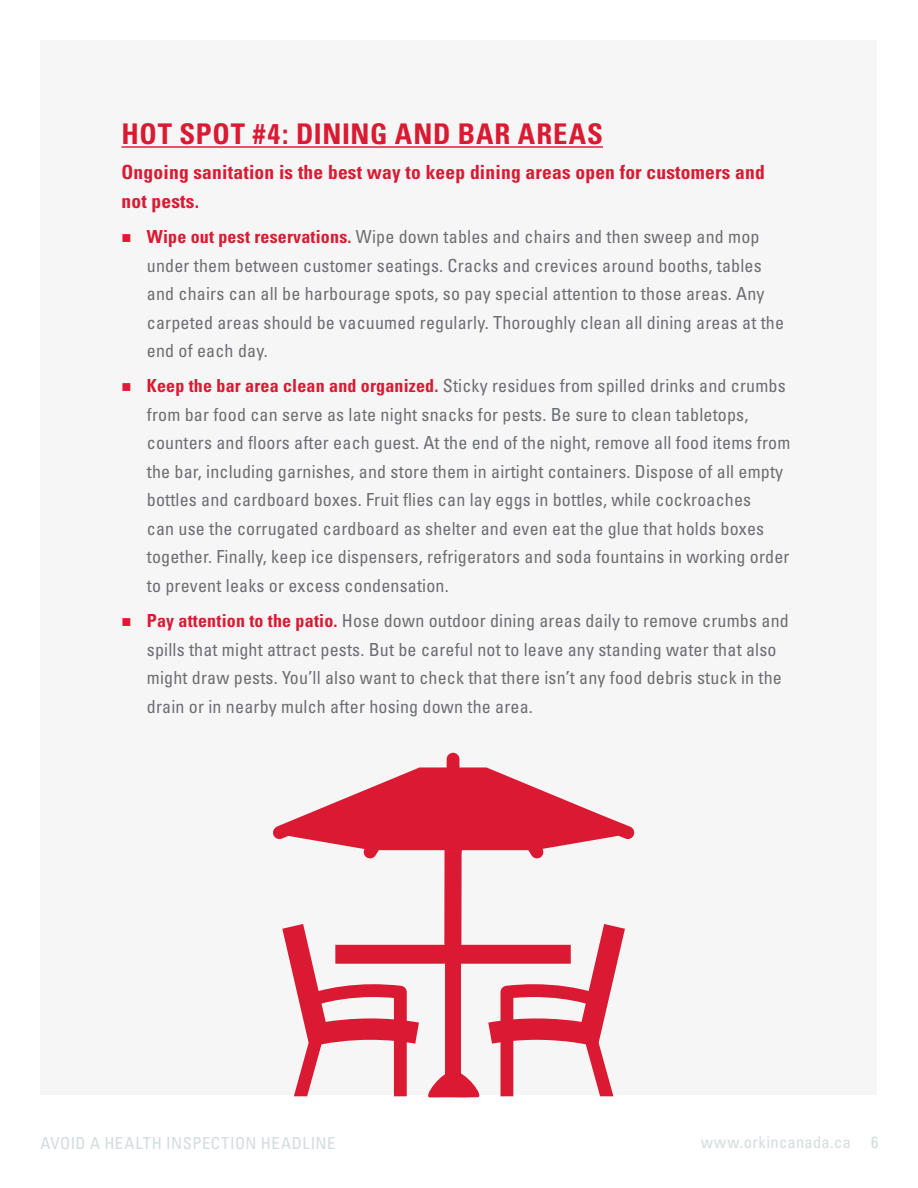
<style>
.page{position:relative;width:918px;height:1188px;background:#fff}
.page>*{position:absolute;margin:0;border:0;box-sizing:border-box;transform-origin:0 0}
.t1{font:700 condensed 28.5px "Univers";letter-spacing:.025em;color:#da1a32}
.t2{font:700 condensed 19.5px/28.5px "Univers";letter-spacing:.01em;color:#da1a32}
.t3{font:condensed 18px/28.5px "Univers";letter-spacing:.01em;color:#6d6e71}
.t4{font:condensed 16.5px "Univers";letter-spacing:.025em;color:#d3dcde}
.s1{color:#e31837}
.s2{font-weight:700;color:#da1a32}
</style>
<div class="page">
<div style="left:40px;top:40px;width:838px;height:1055px;background:#f6f6f6"></div>
<hr style="left:122px;top:146px;width:481px;height:2px;background:#da1a32">
<svg style="left:273px;top:753px;width:362px;height:171px"></svg>
<svg style="left:282px;top:924px;width:343px;height:174px"></svg>
<svg style="left:445px;top:850px;width:17px;height:2px"></svg>
<h1 class="t1" style="left:122px;top:117px;width:483px">HOT SPOT #4: DINING AND BAR AREAS</h1>
<p class="t2" style="left:122px;top:158px;width:645px">Ongoing sanitation is the best way to keep dining areas open for customers and not pests.</p>
<p class="t3" style="left:147px;top:222px;width:639px;text-indent:-25px"><span class="s1">■</span> <span class="s2">Wipe out pest reservations.</span> Wipe down tables and chairs and then sweep and mop under them between customer seatings. Cracks and crevices around booths, tables and chairs can all be harbourage spots, so pay special attention to those areas. Any carpeted areas should be vacuumed regularly. Thoroughly clean all dining areas at the end of each day.</p>
<p class="t3" style="left:147px;top:372px;width:645px;text-indent:-25px"><span class="s1">■</span> <span class="s2">Keep the bar area clean and organized.</span> Sticky residues from spilled drinks and crumbs from bar food can serve as late night snacks for pests. Be sure to clean tabletops, counters and floors after each guest. At the end of the night, remove all food items from the bar, including garnishes, and store them in airtight containers. Dispose of all empty bottles and cardboard boxes. Fruit flies can lay eggs in bottles, while cockroaches<br>can use the corrugated cardboard as shelter and even eat the glue that holds boxes together. Finally, keep ice dispensers, refrigerators and soda fountains in working order to prevent leaks or excess condensation.</p>
<p class="t3" style="left:147px;top:606px;width:644px;text-indent:-25px"><span class="s1">■</span> <span class="s2">Pay attention to the patio.</span> Hose down outdoor dining areas daily to remove crumbs and spills that might attract pests. But be careful not to leave any standing water that also might draw pests. You’ll also want to check that there isn’t any food debris stuck in the drain or in nearby mulch after hosing down the area.</p>
<p class="t4" style="left:40px;top:1132px;width:296px">AVOID A HEALTH INSPECTION HEADLINE</p>
<p class="t4" style="left:701px;top:1132px;width:179px">www.orkincanada.ca 6</p>
</div>
